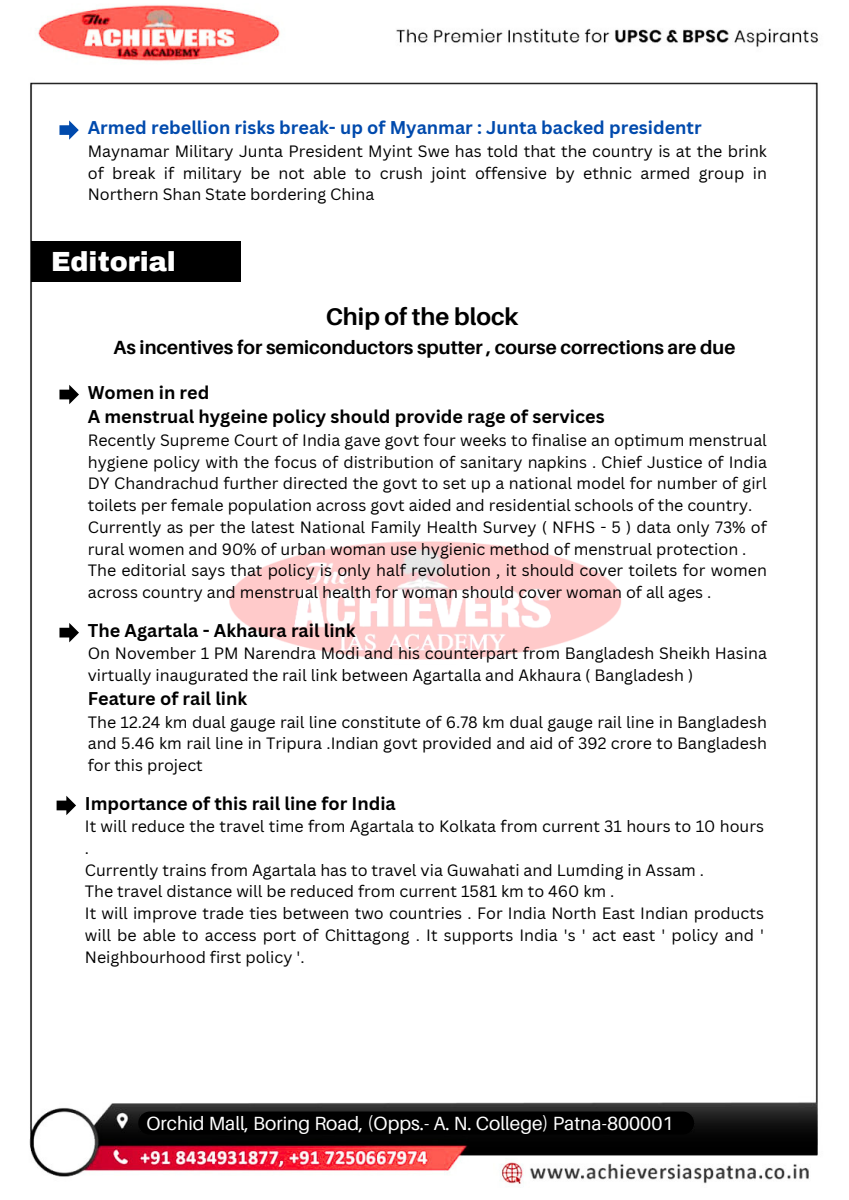
<style>
.page{position:relative;width:849px;height:1200px;background:#fff}
.page>*{position:absolute;margin:0;border:0;box-sizing:border-box;transform-origin:0 0}
.t1{font:900 27.1px "Archivo";color:#fff}
.t2{font:700 24.1px "Aileron";color:#000}
.t3{font:700 19.1px "Aileron";color:#000}
.t4{font:19.1px "Aileron";color:#fff}
.t5{font:700 18px "Canva Sans";color:#000}
.t6{font:700 18px "Canva Sans";color:#004aad}
.t7{font:16px/21.8px "Canva Sans";color:#000;text-align:justify}
</style>
<div class="page">
<img style="left:29px;top:5px;width:789px;height:1179px">
<img style="left:210px;top:511px;width:433px;height:184px">
<svg style="left:59px;top:120px;width:20px;height:20px"></svg>
<div style="left:138px;top:1112px;width:556px;height:23px;background:#000;border-radius:12px"></div>
<svg style="left:59px;top:385px;width:20px;height:19px"></svg>
<div style="left:31px;top:241px;width:210px;height:41px;background:#000"></div>
<svg style="left:59px;top:623px;width:20px;height:19px"></svg>
<svg style="left:57px;top:796px;width:19px;height:19px"></svg>
<p class="t6" style="left:88px;top:115px;width:615px">Armed rebellion risks break- up of Myanmar : Junta backed presidentr</p>
<p class="t7" style="left:88px;top:140px;width:680px">Maynamar Military Junta President Myint Swe has told that the country is at the brink of break if military be not able to crush joint offensive by ethnic armed group in Northern Shan State bordering China</p>
<p class="t1" style="left:51px;top:247px;width:126px">Editorial</p>
<p class="t2" style="left:325px;top:302px;width:194px">Chip of the block</p>
<p class="t3" style="left:113px;top:335px;width:623px">As incentives for semiconductors sputter , course corrections are due</p>
<p class="t5" style="left:88px;top:379px;width:123px">Women in red</p>
<p class="t5" style="left:88px;top:404px;width:518px">A menstrual hygeine policy should provide rage of services</p>
<p class="t7" style="left:88px;top:429px;width:680px">Recently Supreme Court of India gave govt four weeks to finalise an optimum menstrual hygiene policy with the focus of distribution of sanitary napkins . Chief Justice of India DY Chandrachud further directed the govt to set up a national model for number of girl toilets per female population across govt aided and residential schools of the country.</p>
<p class="t7" style="left:88px;top:516px;width:680px">Currently as per the latest National Family Health Survey ( NFHS - 5 ) data only 73% of rural women and 90% of urban woman use hygienic method of menstrual protection .</p>
<p class="t7" style="left:88px;top:559px;width:680px">The editorial says that policy is only half revolution , it should cover toilets for women across country and menstrual health for woman should cover woman of all ages .</p>
<p class="t5" style="left:88px;top:618px;width:269px">The Agartala - Akhaura rail link</p>
<p class="t7" style="left:88px;top:642px;width:680px">On November 1 PM Narendra Modi and his counterpart from Bangladesh Sheikh Hasina virtually inaugurated the rail link between Agartalla and Akhaura ( Bangladesh )</p>
<p class="t5" style="left:88px;top:686px;width:161px">Feature of rail link</p>
<p class="t7" style="left:88px;top:710px;width:680px">The 12.24 km dual gauge rail line constitute of 6.78 km dual gauge rail line in Bangladesh and 5.46 km rail line in Tripura .Indian govt provided and aid of 392 crore to Bangladesh for this project</p>
<p class="t5" style="left:85px;top:790px;width:312px">Importance of this rail line for India</p>
<p class="t7" style="left:85px;top:815px;width:680px">It will reduce the travel time from Agartala to Kolkata from current 31 hours to 10 hours .</p>
<p class="t7" style="left:85px;top:859px;width:620px">Currently trains from Agartala has to travel via Guwahati and Lumding in Assam .</p>
<p class="t7" style="left:85px;top:880px;width:530px">The travel distance will be reduced from current 1581 km to 460 km .</p>
<p class="t7" style="left:85px;top:902px;width:680px">It will improve trade ties between two countries . For India North East Indian products will be able to access port of Chittagong . It supports India 's ' act east ' policy and ' Neighbourhood first policy '.</p>
<p class="t4" style="left:146px;top:1111px;width:528px">Orchid Mall, Boring Road, (Opps.- A. N. College) Patna-800001</p>
</div>
